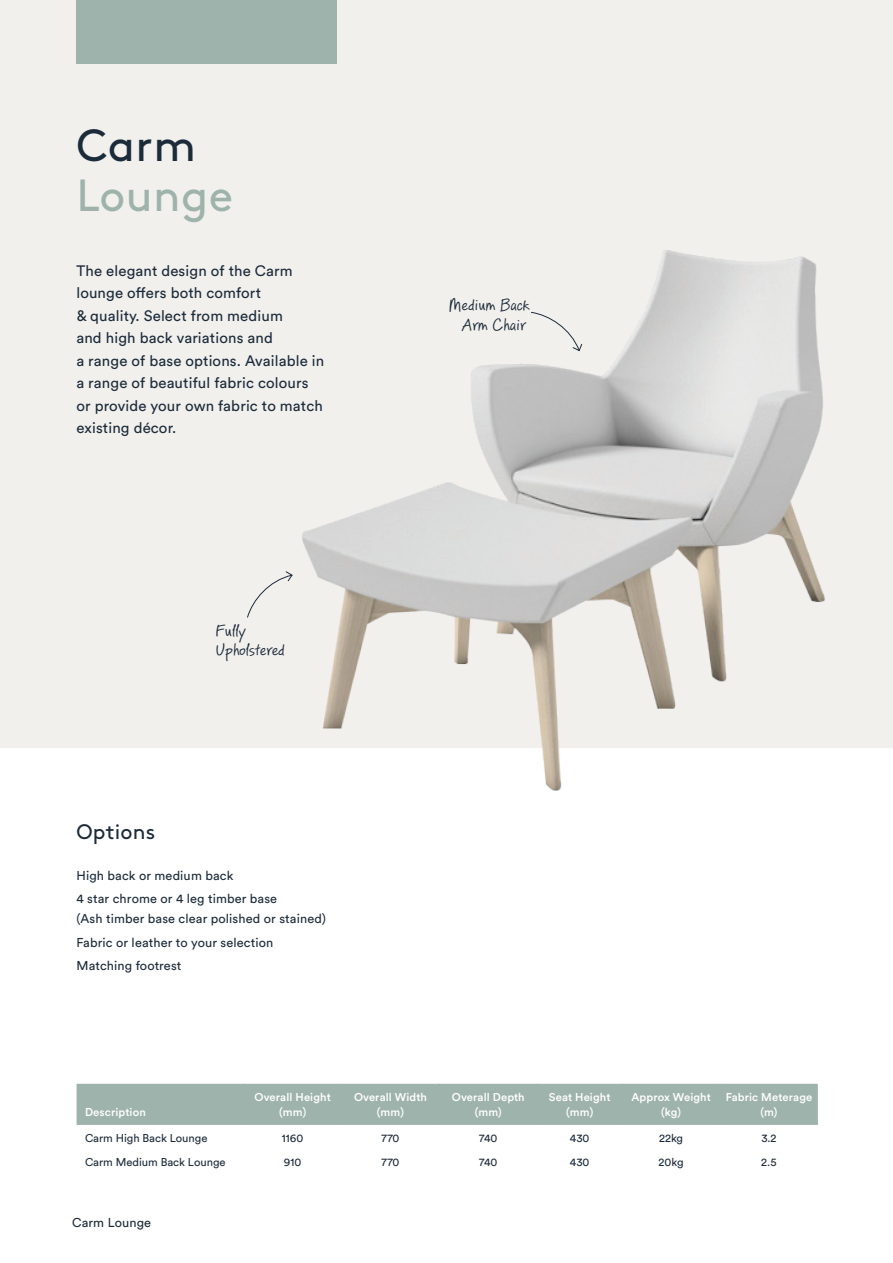
<style>
.page{position:relative;width:893px;height:1263px;background:#fff}
.page>*{position:absolute;margin:0;border:0;box-sizing:border-box;transform-origin:0 0}
.t1{font:45px "Brown";letter-spacing:.01em;color:#9fb3ad}
.t2{font:45px "Brown";color:#1c2b3a}
.t3{font:21px "Brown";letter-spacing:.01em;color:#1c2b3a}
.t4{font:16.5px/19.5px "PF Reminder Pro";color:#1c2b3a}
.t5{font:15px/22.5px "Circular Std";letter-spacing:.01em;color:#1c2b3a}
.t6{font:12.75px/23.7px "Circular Std";letter-spacing:.01em;color:#1c2b3a}
.t7{font:500 11.25px/15px "Circular Std";letter-spacing:.01em;color:#fff;text-align:center}
.t8{font:11.25px "Circular Std";color:#1c2b3a}
</style>
<div class="page">
<div style="left:0;top:0;width:893px;height:747px;background:#f1f0ed"></div>
<img style="left:273px;top:250px;width:586px;height:541px">
<div style="left:77px;top:0;width:260px;height:64px;background:#9fb3ad"></div>
<svg style="left:247px;top:571px;width:46px;height:47px"></svg>
<svg style="left:531px;top:312px;width:51px;height:39px"></svg>
<div style="left:77px;top:1084px;width:741px;height:41px;background:#9fb3ad"></div>
<hr style="left:244px;top:1084px;width:1px;height:41px;background:#9fb3ad">
<hr style="left:341px;top:1084px;width:1px;height:41px;background:#9fb3ad">
<hr style="left:439px;top:1084px;width:1px;height:41px;background:#9fb3ad">
<hr style="left:537px;top:1084px;width:1px;height:41px;background:#9fb3ad">
<hr style="left:622px;top:1084px;width:1px;height:41px;background:#9fb3ad">
<hr style="left:720px;top:1084px;width:1px;height:41px;background:#9fb3ad">
<h1 class="t2" style="left:76px;top:111px;width:121px">Carm</h1>
<h1 class="t1" style="left:76px;top:161px;width:158px">Lounge</h1>
<p class="t5" style="left:76px;top:259px;width:249px">The elegant design of the Carm lounge offers both comfort<br>&amp; quality. Select from medium<br>and high back variations and<br>a range of base options. Available in a range of beautiful fabric colours or provide your own fabric to match existing décor.</p>
<p class="t4" style="left:215px;top:622px;width:71px">Fully<br>Upholstered</p>
<h2 class="t3" style="left:77px;top:815px;width:80px">Options</h2>
<p class="t6" style="left:77px;top:863px;width:202px">High back or medium back<br>4 star chrome or 4 leg timber base</p>
<p class="t6" style="left:77px;top:906px;width:251px">(Ash timber base clear polished or stained)<br>Fabric or leather to your selection<br>Matching footrest</p>
<p class="t4" style="left:448px;top:296px;width:83px;text-align:center">Medium Back<br>Arm Chair</p>
<p class="t7" style="left:85px;top:1105px;width:62px">Description</p>
<p class="t7" style="left:255px;top:1090px;width:78px">Overall Height (mm)</p>
<p class="t7" style="left:354px;top:1090px;width:75px">Overall Width (mm)</p>
<p class="t7" style="left:452px;top:1090px;width:74px">Overall Depth (mm)</p>
<p class="t7" style="left:549px;top:1090px;width:63px">Seat Height (mm)</p>
<p class="t7" style="left:631px;top:1090px;width:81px">Approx Weight (kg)</p>
<p class="t7" style="left:726px;top:1090px;width:88px">Fabric Meterage (m)</p>
<p class="t8" style="left:85px;top:1131px;width:124px">Carm High Back Lounge</p>
<p class="t8" style="left:282px;top:1131px;width:23px">1160</p>
<p class="t8" style="left:382px;top:1131px;width:19px">770</p>
<p class="t8" style="left:479px;top:1131px;width:20px">740</p>
<p class="t8" style="left:570px;top:1131px;width:21px">430</p>
<p class="t8" style="left:659px;top:1131px;width:26px">22kg</p>
<p class="t8" style="left:761px;top:1131px;width:17px">3.2</p>
<p class="t8" style="left:85px;top:1155px;width:142px">Carm Medium Back Lounge</p>
<p class="t8" style="left:284px;top:1155px;width:19px">910</p>
<p class="t8" style="left:382px;top:1155px;width:19px">770</p>
<p class="t8" style="left:479px;top:1155px;width:20px">740</p>
<p class="t8" style="left:570px;top:1155px;width:21px">430</p>
<p class="t8" style="left:659px;top:1155px;width:26px">20kg</p>
<p class="t8" style="left:761px;top:1155px;width:17px">2.5</p>
<p class="t6" style="left:72px;top:1210px;width:80px">Carm Lounge</p>
</div>
